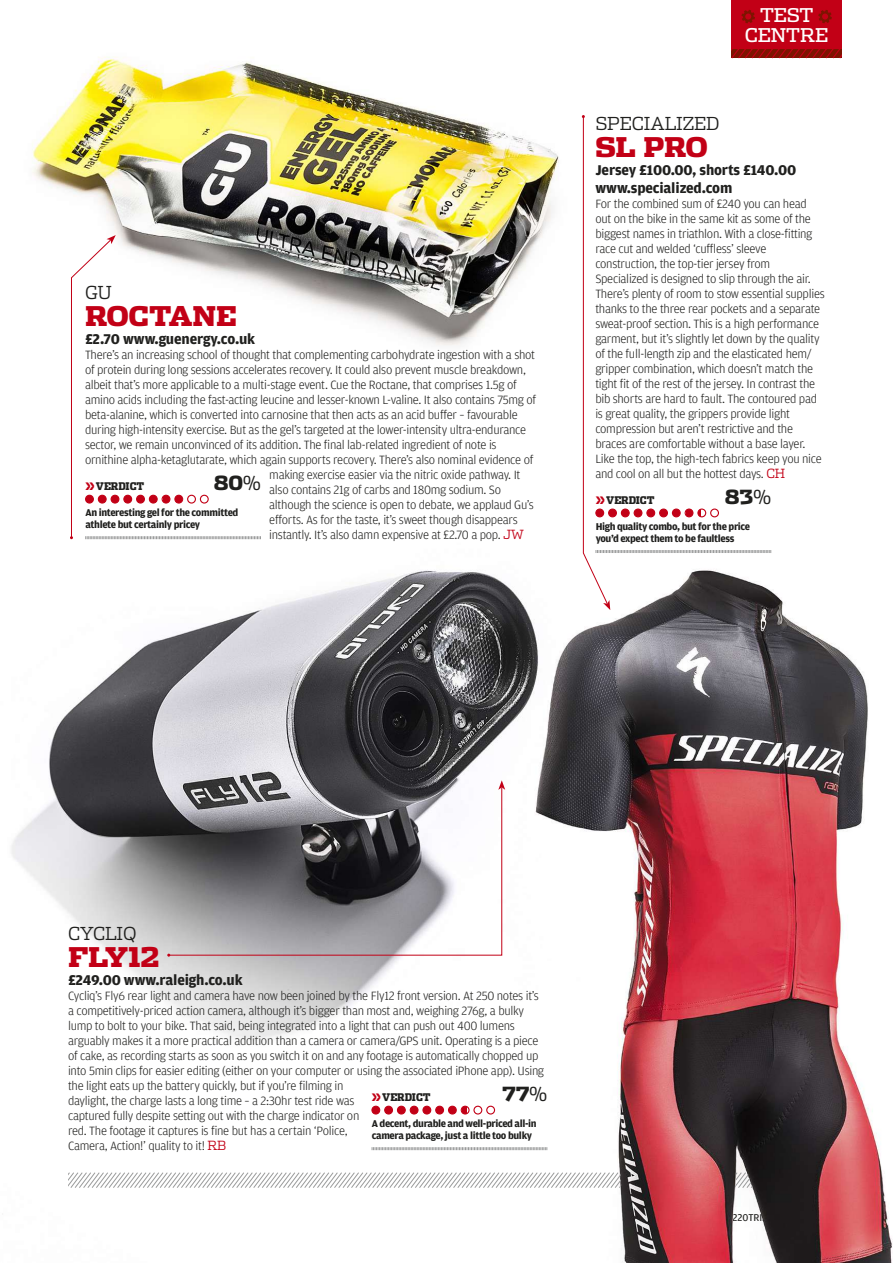
<style>
.page{position:relative;width:893px;height:1263px;background:#fff}
.page>*{position:absolute;margin:0;border:0;box-sizing:border-box;transform-origin:0 0}
.t1{font:900 27px "Dispatch";letter-spacing:-.01em;color:#c20016}
.t2{font:900 19.35px "Dispatch";color:#20201e}
.t3{font:19.05px/19px "Dispatch";letter-spacing:-.015em;color:#fff;text-align:center}
.t4{font:300 18px "Dispatch";letter-spacing:-.01em;color:#20201e}
.t5{font:700 15px/18px "Amplitude";letter-spacing:-.01em;color:#20201e}
.t6{font:300 12.75px/15px "Amplitude";letter-spacing:-.025em;color:#20201e}
.t7{font:700 10.5px/12px "Amplitude";letter-spacing:-.035em;color:#20201e}
.t8{font:900 10.5px "Dispatch Cond";letter-spacing:-.01em;color:#20201e}
.s1{font-family:"Dispatch";color:#c20016}
.s2{font-weight:300}
.s3{font-family:"Amplitude";font-weight:700;font-size:18px;color:#c20016}
</style>
<div class="page">
<img style="left:32px;top:57px;width:550px;height:147px">
<img style="left:11px;top:204px;width:542px;height:969px">
<svg style="left:168px;top:787px;width:334px;height:169px"></svg>
<svg style="left:498px;top:780px;width:7px;height:10px"></svg>
<img style="left:519px;top:553px;width:373px;height:710px">
<svg style="left:731px;top:49px;width:111px;height:9px"></svg>
<div style="left:731px;top:0;width:111px;height:49px;background:#c20016"></div>
<svg style="left:818px;top:10px;width:14px;height:13px"></svg>
<svg style="left:741px;top:10px;width:14px;height:13px"></svg>
<svg style="left:68px;top:1173px;width:551px;height:15px"></svg>
<svg style="left:372px;top:1147px;width:176px;height:3px"></svg>
<div style="left:372px;top:1106px;width:8px;height:8px;background:#c20016;border-radius:50%"></div>
<div style="left:371px;top:1106px;width:9px;height:8px;border:1px solid #c20016;border-radius:50%"></div>
<div style="left:385px;top:1106px;width:7px;height:8px;background:#c20016;border-radius:50%"></div>
<div style="left:384px;top:1106px;width:9px;height:8px;border:1px solid #c20016;border-radius:50%"></div>
<div style="left:397px;top:1106px;width:8px;height:8px;background:#c20016;border-radius:50%"></div>
<div style="left:397px;top:1106px;width:9px;height:8px;border:1px solid #c20016;border-radius:50%"></div>
<div style="left:410px;top:1106px;width:8px;height:8px;background:#c20016;border-radius:50%"></div>
<div style="left:410px;top:1106px;width:9px;height:8px;border:1px solid #c20016;border-radius:50%"></div>
<div style="left:423px;top:1106px;width:8px;height:8px;background:#c20016;border-radius:50%"></div>
<div style="left:422px;top:1106px;width:9px;height:8px;border:1px solid #c20016;border-radius:50%"></div>
<div style="left:436px;top:1106px;width:7px;height:8px;background:#c20016;border-radius:50%"></div>
<div style="left:435px;top:1106px;width:9px;height:8px;border:1px solid #c20016;border-radius:50%"></div>
<svg style="left:462px;top:1106px;width:4px;height:8px"></svg>
<div style="left:461px;top:1106px;width:9px;height:8px;border:1px solid #c20016;border-radius:50%"></div>
<div style="left:473px;top:1106px;width:9px;height:8px;border:1px solid #c20016;border-radius:50%"></div>
<div style="left:449px;top:1106px;width:7px;height:8px;background:#c20016;border-radius:50%"></div>
<div style="left:448px;top:1106px;width:9px;height:8px;border:1px solid #c20016;border-radius:50%"></div>
<div style="left:486px;top:1106px;width:9px;height:8px;border:1px solid #c20016;border-radius:50%"></div>
<svg style="left:70px;top:235px;width:191px;height:304px"></svg>
<svg style="left:582px;top:115px;width:189px;height:495px"></svg>
<img style="left:619px;top:1046px;width:269px;height:199px">
<h3 class="t4" style="left:85px;top:286px;width:28px">GU</h3>
<h1 class="t1" style="left:85px;top:301px;width:154px">ROCTANE</h1>
<p class="t5" style="left:85px;top:331px;width:172px">£2.70 www.guenergy.co.uk</p>
<p class="t6" style="left:85px;top:348px;width:452px">There’s an increasing school of thought that complementing carbohydrate ingestion with a shot</p>
<p class="t6" style="left:85px;top:363px;width:442px">of protein during long sessions accelerates recovery. It could also prevent muscle breakdown,</p>
<p class="t6" style="left:85px;top:378px;width:433px">albeit that’s more applicable to a multi-stage event. Cue the Roctane, that comprises 1.5g of</p>
<p class="t6" style="left:85px;top:393px;width:453px">amino acids including the fast-acting leucine and lesser-known L-valine. It also contains 75mg of</p>
<p class="t6" style="left:85px;top:408px;width:434px">beta-alanine, which is converted into carnosine that then acts as an acid buffer – favourable</p>
<p class="t6" style="left:85px;top:423px;width:443px">during high-intensity exercise. But as the gel’s targeted at the lower-intensity ultra-endurance</p>
<p class="t6" style="left:85px;top:438px;width:413px">sector, we remain unconvinced of its addition. The fnal lab-related ingredient of note is</p>
<p class="t6" style="left:85px;top:453px;width:450px">ornithine alpha-ketaglutarate, which again supports recovery. There’s also nominal evidence of</p>
<p class="t6" style="left:269px;top:468px;width:253px">making exercise easier via the nitric oxide pathway. It</p>
<p class="t6" style="left:269px;top:483px;width:233px">also contains 21g of carbs and 180mg sodium. So</p>
<p class="t6" style="left:269px;top:498px;width:266px">although the science is open to debate, we applaud Gu’s</p>
<p class="t6" style="left:269px;top:513px;width:250px">efforts. As for the taste, it’s sweet though disappears</p>
<p class="t6" style="left:269px;top:528px;width:256px">instantly. It’s also damn expensive at £2.70 a pop. <span class="s1">JW</span></p>
<h2 class="t2" style="left:214px;top:472px;width:49px">80<span class="s2">%</span></h2>
<p class="t7" style="left:85px;top:507px;width:154px">An interesting gel for the committed athlete but certainly pricey</p>
<p class="t8" style="left:85px;top:480px;width:61px"><span class="s3">››</span>VERDICT</p>
<h3 class="t3" style="left:745px;top:6px;width:85px">TEST<br>CENTRE</h3>
<h3 class="t4" style="left:595px;top:117px;width:126px">SPECIALIZED</h3>
<h1 class="t1" style="left:595px;top:132px;width:114px">SL PRO</h1>
<p class="t5" style="left:595px;top:162px;width:202px">Jersey £100.00, shorts £140.00 www.specialized.com</p>
<p class="t6" style="left:595px;top:197px;width:231px">For the combined sum of £240 you can head out on the bike in the same kit as some of the biggest names in triathlon. With a close-ftting race cut and welded ‘cuffess’ sleeve construction, the top-tier jersey from Specialized is designed to slip through the air.<br>There’s plenty of room to stow essential supplies thanks to the three rear pockets and a separate sweat-proof section. This is a high performance garment, but it’s slightly let down by the quality of the full-length zip and the elasticated hem/ gripper combination, which doesn’t match the tight ft of the rest of the jersey. In contrast the bib shorts are hard to fault. The contoured pad is great quality, the grippers provide light compression but aren’t restrictive and the braces are comfortable without a base layer.<br>Like the top, the high-tech fabrics keep you nice and cool on all but the hottest days. <span class="s1">CH</span></p>
<h2 class="t2" style="left:725px;top:486px;width:48px">83<span class="s2">%</span></h2>
<p class="t7" style="left:596px;top:521px;width:156px">High quality combo, but for the price you’d expect them to be faultless</p>
<p class="t8" style="left:595px;top:494px;width:61px"><span class="s3">››</span>VERDICT</p>
<h3 class="t4" style="left:68px;top:927px;width:70px">CYCLIQ</h3>
<h1 class="t1" style="left:68px;top:942px;width:93px">FLY12</h1>
<p class="t5" style="left:68px;top:972px;width:176px">£249.00 www.raleigh.co.uk</p>
<p class="t6" style="left:68px;top:989px;width:478px">Cycliq’s Fly6 rear light and camera have now been joined by the Fly12 front version. At 250 notes it’s a competitively-priced action camera, although it’s bigger than most and, weighing 276g, a bulky lump to bolt to your bike. That said, being integrated into a light that can push out 400 lumens arguably makes it a more practical addition than a camera or camera/GPS unit. Operating is a piece of cake, as recording starts as soon as you switch it on and any footage is automatically chopped up into 5min clips for easier editing (either on your computer or using the associated iPhone app). Using the light eats up the battery quickly, but if you’re flming in<br>daylight, the charge lasts a long time – a 2:30hr test ride was<br>captured fully despite setting out with the charge indicator on<br>red. The footage it captures is fne but has a certain ‘Police,<br>Camera, Action!’ quality to it! <span class="s1">RB</span></p>
<h2 class="t2" style="left:502px;top:1083px;width:47px">77<span class="s2">%</span></h2>
<p class="t7" style="left:372px;top:1118px;width:166px">A decent, durable and well-priced all-in camera package, just a little too bulky</p>
<p class="t8" style="left:371px;top:1091px;width:61px"><span class="s3">››</span>VERDICT</p>
</div>
